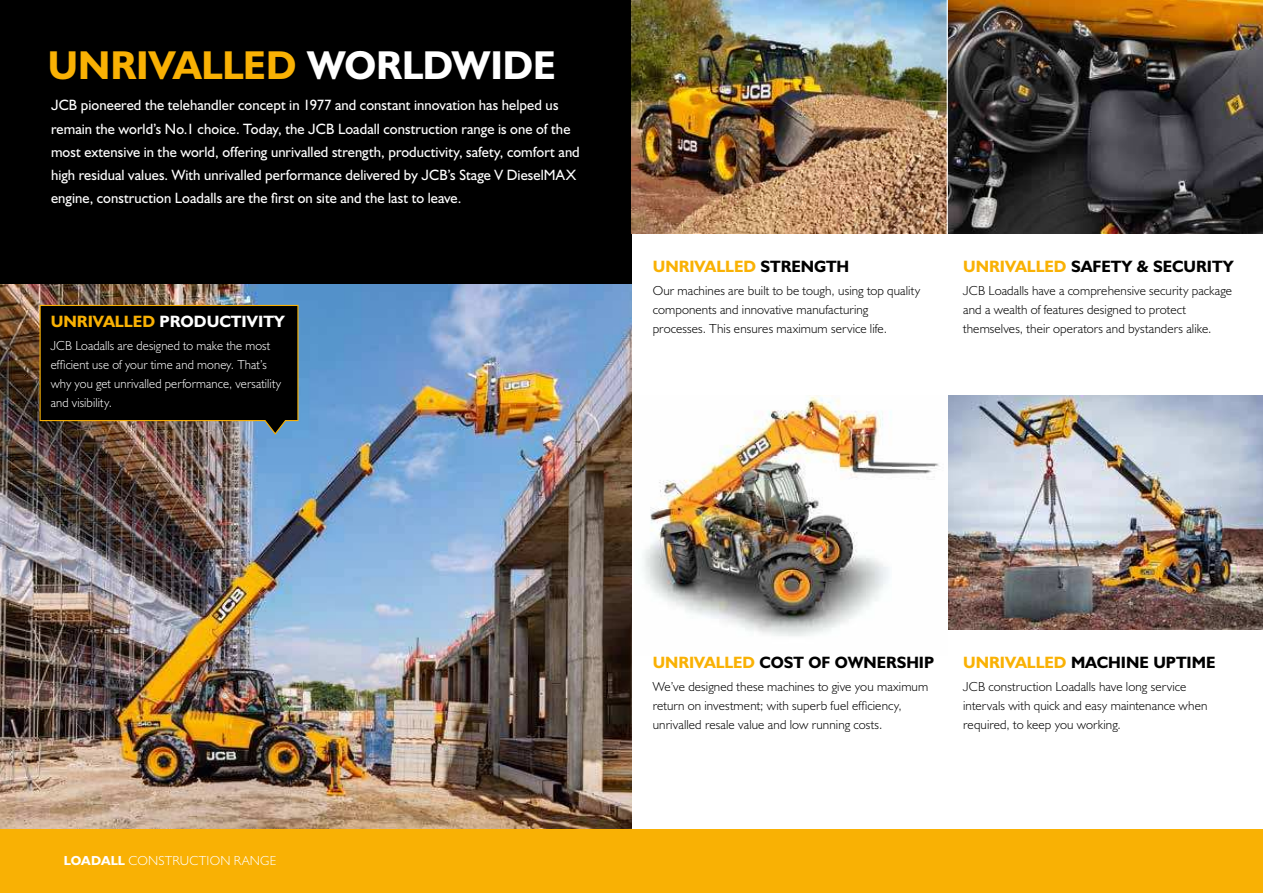
<style>
.page{position:relative;width:1263px;height:893px;background:#fff}
.page>*{position:absolute;margin:0;border:0;box-sizing:border-box;transform-origin:0 0}
.t1{font:700 40.5px "JCB Euro";color:#f9b104}
.t2{font:16.5px "JCB Bold";color:#000}
.t3{font:16.5px "JCB Bold";color:#fff}
.t4{font:16.5px "JCB Bold";color:#f9b104}
.t5{font:15px/23.2px "JCB Euro Roman";letter-spacing:.005em;color:#fff}
.t6{font:13.2px/18.8px "JCB Light";letter-spacing:.01em;color:#000}
.t7{font:13.2px/18.8px "JCB Light";letter-spacing:.01em;color:#fff}
.s1{color:#fff}
.s2{color:#f9b104}
.s3{color:#000}
.s4{font-family:"JCB Bold"}
</style>
<div class="page">
<div style="left:0;top:0;width:631px;height:285px;background:#000"></div>
<img style="left:0;top:285px;width:631px;height:544px">
<img style="left:948px;top:0;width:315px;height:234px">
<img style="left:948px;top:395px;width:315px;height:234px">
<img style="left:631px;top:0;width:316px;height:234px">
<img style="left:643px;top:395px;width:296px;height:241px">
<svg style="left:39px;top:304px;width:260px;height:132px;background:#13100c"></svg>
<div style="left:0;top:829px;width:1263px;height:64px;background:#f9b104"></div>
<h1 class="t1" style="left:48px;top:41px;width:509px">UNRIVALLED <span class="s1">WORLDWIDE</span></h1>
<p class="t5" style="left:51px;top:95px;width:530px">JCB pioneered the telehandler concept in 1977 and constant innovation has helped us remain the world’s No.1 choice. Today, the JCB Loadall construction range is one of the most extensive in the world, offering unrivalled strength, productivity, safety, comfort and high residual values. With unrivalled performance delivered by JCB’s Stage V DieselMAX engine, construction Loadalls are the first on site and the last to leave.</p>
<p class="t3" style="left:51px;top:316px;width:236px"><span class="s2">UNRIVALLED</span> PRODUCTIVITY</p>
<p class="t7" style="left:51px;top:338px;width:232px">JCB Loadalls are designed to make the most efficient use of your time and money. That’s why you get unrivalled performance, versatility and visibility.</p>
<p class="t4" style="left:653px;top:260px;width:198px">UNRIVALLED <span class="s3">STRENGTH</span></p>
<p class="t6" style="left:653px;top:282px;width:269px">Our machines are built to be tough, using top quality components and innovative manufacturing processes. This ensures maximum service life.</p>
<p class="t2" style="left:963px;top:260px;width:272px"><span class="s2">UNRIVALLED</span> SAFETY &amp; SECURITY</p>
<p class="t6" style="left:963px;top:282px;width:270px">JCB Loadalls have a comprehensive security package and a wealth of features designed to protect themselves, their operators and bystanders alike.</p>
<p class="t7" style="left:64px;top:852px;width:214px"><span class="s4">LOADALL</span> CONSTRUCTION RANGE</p>
<p class="t2" style="left:653px;top:657px;width:283px"><span class="s2">UNRIVALLED</span> COST OF OWNERSHIP</p>
<p class="t6" style="left:653px;top:678px;width:277px">We’ve designed these machines to give you maximum return on investment; with superb fuel efficiency, unrivalled resale value and low running costs.</p>
<p class="t2" style="left:963px;top:657px;width:254px"><span class="s2">UNRIVALLED</span> MACHINE UPTIME</p>
<p class="t6" style="left:963px;top:678px;width:246px">JCB construction Loadalls have long service intervals with quick and easy maintenance when required, to keep you working.</p>
</div>
